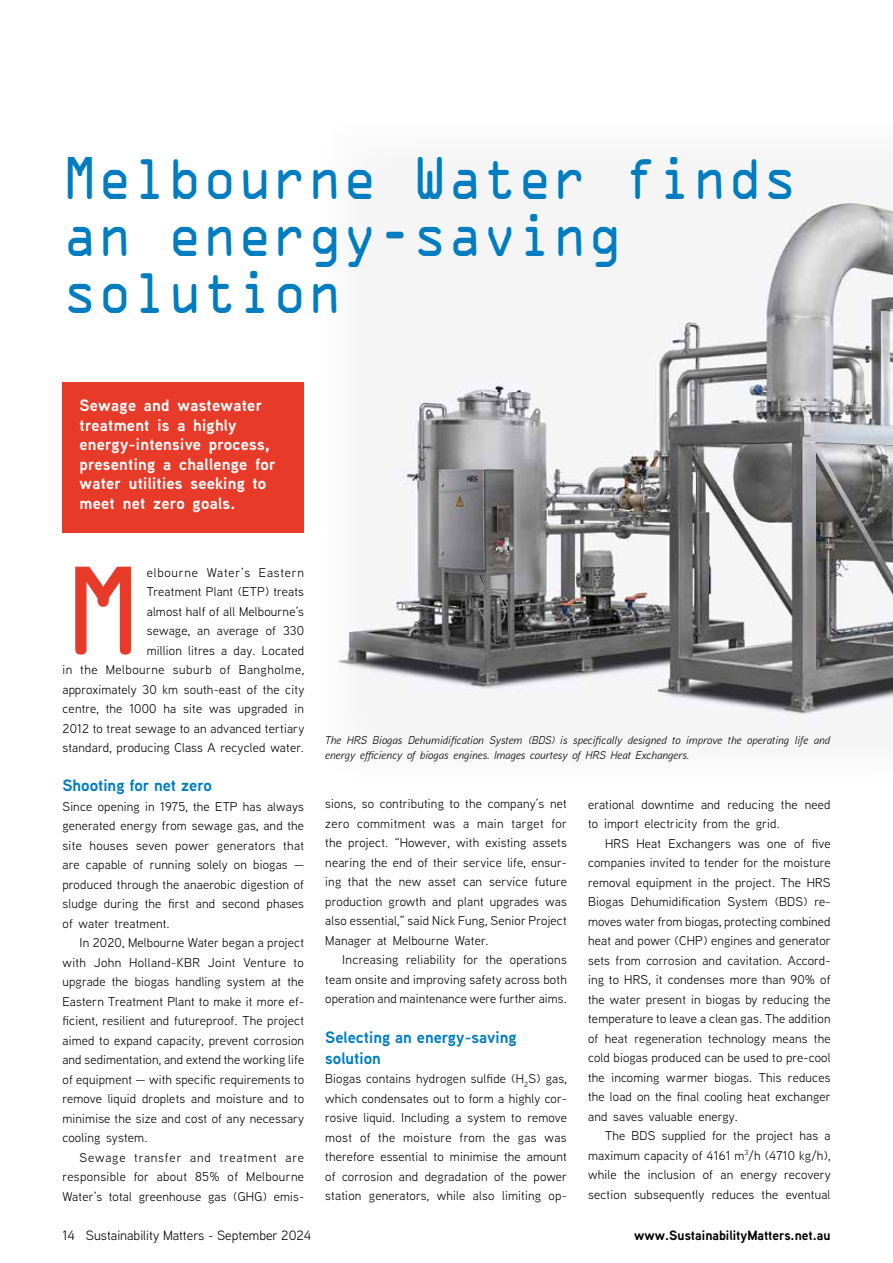
<style>
.page{position:relative;width:893px;height:1263px;background:#fff}
.page>*{position:absolute;margin:0;border:0;box-sizing:border-box;transform-origin:0 0}
.t1{font:112.95px "OCRA Std";color:#e83a28}
.t2{font:54px/57px "OCRA Std";color:#007dc0;scale:.9 1}
.t3{font:700 16.5px/19.5px "Aaux Next";letter-spacing:.015em;color:#fff}
.t4{font:700 16.5px/21px "Aaux Next";color:#007dc0}
.t5{font:13.5px "Aaux Next";color:#000}
.t6{font:700 13.5px "Aaux Next";color:#000}
.t7{font:12.75px/19.5px "Aaux Next";letter-spacing:.015em;color:#000;text-align:justify}
.t8{font:italic 11.25px/15px "Aaux Next";letter-spacing:.015em;color:#000}
</style>
<div class="page">
<img style="left:338px;top:191px;width:555px;height:537px">
<div style="left:63px;top:383px;width:241px;height:150px;background:#e83a28"></div>
<h2 class="t2" style="left:62px;top:154px;width:818px">Melbourne Water finds an energy-saving solution</h2>
<p class="t3" style="left:80px;top:395px;width:198px">Sewage and wastewater treatment is a highly energy-intensive process, presenting a challenge for water utilities seeking to meet net zero goals.</p>
<h1 class="t1" style="left:62px;top:562px;width:83px">M</h1>
<p class="t7" style="left:62px;top:562px;width:243px;text-align:right">elbourne Water’s Eastern<br>Treatment Plant (ETP) treats<br>almost half of all Melbourne’s<br>sewage, an average of 330<br>million litres a day. Located<br>in the Melbourne suburb of Bangholme, approximately 30 km south-east of the city centre, the 1000 ha site was upgraded in 2012 to treat sewage to an advanced tertiary standard, producing Class A recycled water.</p>
<p class="t4" style="left:62px;top:775px;width:151px">Shooting for net zero</p>
<p class="t7" style="left:62px;top:796px;width:243px">Since opening in 1975, the ETP has always generated energy from sewage gas, and the site houses seven power generators that are capable of running solely on biogas — produced through the anaerobic digestion of sludge during the first and second phases of water treatment.</p>
<p class="t7" style="left:62px;top:932px;width:243px;text-indent:17px">In 2020, Melbourne Water began a project with John Holland-KBR Joint Venture to upgrade the biogas handling system at the Eastern Treatment Plant to make it more ef&shy;ficient, resilient and futureproof. The project aimed to expand capacity, prevent corrosion and sedimentation, and extend the working life of equipment — with specific requirements to remove liquid droplets and moisture and to minimise the size and cost of any necessary cooling system.</p>
<p class="t7" style="left:62px;top:1147px;width:243px;text-indent:17px">Sewage transfer and treatment are responsible for about 85% of Melbourne Water’s total greenhouse gas (GHG) emis-</p>
<p class="t8" style="left:325px;top:732px;width:506px">The HRS Biogas Dehumidification System (BDS) is specifically designed to improve the operating life and energy efficiency of biogas engines. Images courtesy of HRS Heat Exchangers.</p>
<p class="t7" style="left:325px;top:794px;width:243px">sions, so contributing to the company’s net zero commitment was a main target for the project. “However, with existing assets nearing the end of their service life, ensur&shy;ing that the new asset can service future production growth and plant upgrades was also essential,” said Nick Fung, Senior Project Manager at Melbourne Water.</p>
<p class="t7" style="left:325px;top:950px;width:243px;text-indent:17px">Increasing reliability for the operations team onsite and improving safety across both operation and maintenance were further aims.</p>
<p class="t4" style="left:325px;top:1026px;width:193px">Selecting an energy-saving solution</p>
<p class="t7" style="left:325px;top:1068px;width:243px">Biogas contains hydrogen sulfide (H<sub>2</sub>S) gas, which condensates out to form a highly cor&shy;rosive liquid. Including a system to remove most of the moisture from the gas was therefore essential to minimise the amount of corrosion and degradation of the power station generators, while also limiting op-</p>
<p class="t7" style="left:588px;top:794px;width:244px">erational downtime and reducing the need to import electricity from the grid.</p>
<p class="t7" style="left:588px;top:833px;width:244px;text-indent:17px">HRS Heat Exchangers was one of five companies invited to tender for the moisture removal equipment in the project. The HRS Biogas Dehumidification System (BDS) re&shy;moves water from biogas, protecting combined heat and power (CHP) engines and generator sets from corrosion and cavitation. Accord&shy;ing to HRS, it condenses more than 90% of the water present in biogas by reducing the temperature to leave a clean gas. The addition of heat regeneration technology means the cold biogas produced can be used to pre-cool the incoming warmer biogas. This reduces the load on the final cooling heat exchanger and saves valuable energy.</p>
<p class="t7" style="left:588px;top:1125px;width:244px;text-indent:17px">The BDS supplied for the project has a maximum capacity of 4161 m<sup>3</sup>/h (4710 kg/h), while the inclusion of an energy recovery section subsequently reduces the eventual</p>
<p class="t5" style="left:63px;top:1226px;width:250px">14 Sustainability Matters - September 2024</p>
<p class="t6" style="left:634px;top:1225px;width:198px">www.SustainabilityMatters.net.au</p>
</div>
